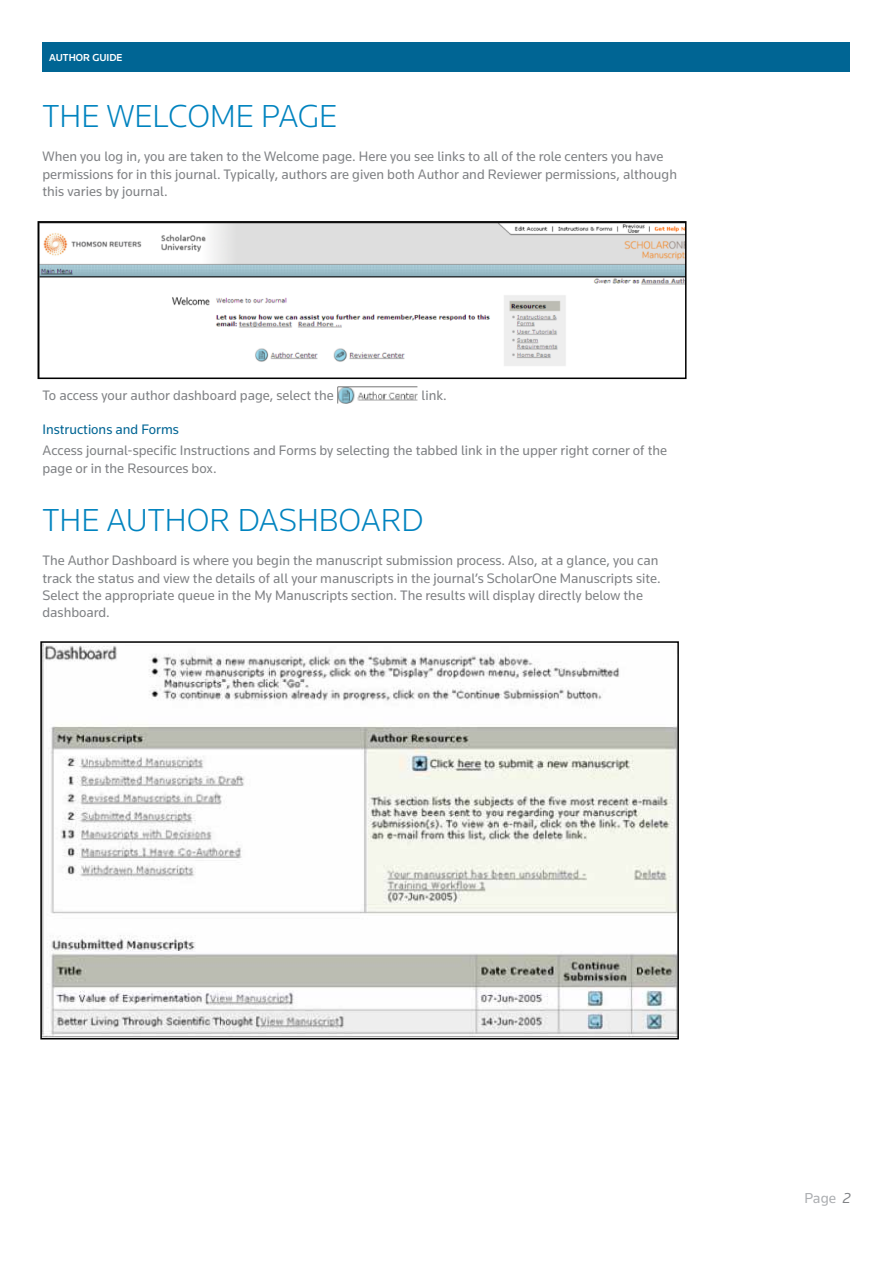
<style>
.page{position:relative;width:893px;height:1263px;background:#fff}
.page>*{position:absolute;margin:0;border:0;box-sizing:border-box;transform-origin:0 0}
.t1{font:300 33px "Knowledge";color:#0083bf}
.t2{font:15px "Knowledge";color:#adafb2}
.t3{font:14.25px/17.2px "Knowledge";color:#808285}
.t4{font:14.25px "Knowledge";color:#006594}
.t5{font:500 10.5px "Knowledge";color:#fff}
.s1{font-style:italic;color:#808285}
</style>
<div class="page">
<div style="left:43px;top:43px;width:807px;height:29px;background:#006594"></div>
<img style="left:337px;top:387px;width:81px;height:16px">
<img style="left:41px;top:224px;width:642px;height:142px">
<div style="left:38px;top:221px;width:648px;height:158px;border:2px solid #000"></div>
<img style="left:43px;top:644px;width:633px;height:392px">
<div style="left:40px;top:641px;width:639px;height:398px;border:2px solid #000"></div>
<p class="t5" style="left:49px;top:51px;width:75px">AUTHOR guide</p>
<h1 class="t1" style="left:43px;top:96px;width:296px">TH E WELCOME PAGE</h1>
<p class="t3" style="left:43px;top:148px;width:636px">When you log in, you are taken to the Welcome page. Here you see links to all of the role centers you have permissions for in this journal. Typically, authors are given both Author and Reviewer permissions, although this varies by journal.</p>
<p class="t3" style="left:43px;top:386px;width:293px">To access your author dashboard page, select the</p>
<p class="t3" style="left:422px;top:386px;width:27px">link.</p>
<p class="t4" style="left:43px;top:420px;width:138px">Instructions and Forms</p>
<p class="t3" style="left:43px;top:442px;width:626px">Access journal-specific Instructions and Forms by selecting the tabbed link in the upper right corner of the page or in the Resources box.</p>
<h1 class="t1" style="left:43px;top:500px;width:383px">TH E AUTHOR DASH BOARD</h1>
<p class="t3" style="left:43px;top:552px;width:620px">The Author Dashboard is where you begin the manuscript submission process. Also, at a glance, you can track the status and view the details of all your manuscripts in the journal’s ScholarOne Manuscripts site.<br>Select the appropriate queue in the My Manuscripts section. The results will display directly below the dashboard.</p>
<p class="t2" style="left:804px;top:1188px;width:48px">Page <span class="s1">2</span></p>
</div>
